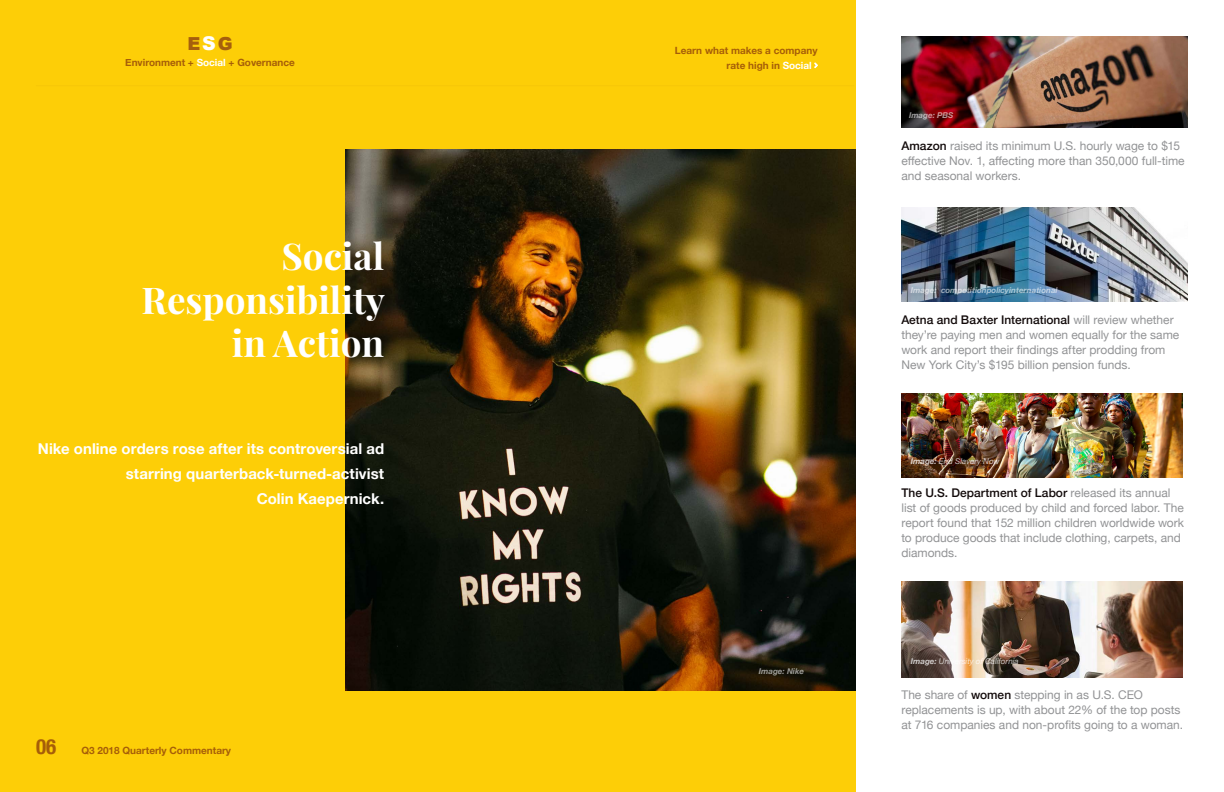
<style>
.page{position:relative;width:1224px;height:792px;background:#fff}
.page>*{position:absolute;margin:0;border:0;box-sizing:border-box;transform-origin:0 0}
.t1{font:700 36.9px/43.8px "Playfair Display";color:#fff;text-align:right}
.t2{font:900 17.9px "Arial";color:#a65f0d}
.t3{font:700 14.9px/24.9px "Helvetica Neue";letter-spacing:.005em;color:#fff;text-align:right}
.t4{font:12px/14.9px "Helvetica Neue";color:#929395}
.t5{font:700 10px/14.9px "Helvetica Neue";color:#a65e09}
.t6{font:italic 700 8px "Helvetica Neue";color:#fff}
.t7{font:italic 8px "Helvetica Neue";color:#fff}
.s1{font-size:18.9px;color:#fff}
.s2{color:#fff}
.s3{font-stretch:condensed;font-size:21px}
.s4{font-weight:500;color:#120a0a}
.s5{font-weight:700}
</style>
<div class="page">
<div style="left:0;top:0;width:855px;height:792px;background:#fdce07"></div>
<img style="left:901px;top:36px;width:287px;height:91px">
<img style="left:901px;top:207px;width:287px;height:95px">
<img style="left:901px;top:394px;width:282px;height:83px">
<img style="left:901px;top:581px;width:282px;height:97px">
<img style="left:346px;top:149px;width:509px;height:541px">
<svg style="left:814px;top:63px;width:4px;height:5px"></svg>
<hr style="left:36px;top:85px;width:818px;height:1px;background:#a65f0d">
<h2 class="t2" style="left:187px;top:30px;width:47px">E<span class="s1">S</span>G</h2>
<p class="t5" style="left:125px;top:55px;width:171px">Environment + <span class="s2">Social</span> + Governance</p>
<h1 class="t1" style="left:141px;top:234px;width:245px">Social<br>Responsibility in Action</h1>
<p class="t3" style="left:38px;top:437px;width:348px">Nike online orders rose after its controversial ad starring quarterback-turned-activist<br>Colin Kaepernick.</p>
<p class="t5" style="left:36px;top:743px;width:197px"><span class="s3">06</span> Q3 2018 Quarterly Commentary</p>
<p class="t5" style="left:727px;top:43px;width:92px;text-indent:-52px">Learn what makes a company rate high in <span class="s2">Social</span></p>
<p class="t6" style="left:759px;top:665px;width:47px">Image: Nike</p>
<p class="t6" style="left:909px;top:109px;width:46px">Image: PBS</p>
<p class="t4" style="left:901px;top:139px;width:285px"><span class="s4">Amazon</span> raised its minimum U.S. hourly wage to $15 effective Nov. 1, affecting more than 350,000 full-time and seasonal workers.</p>
<p class="t6" style="left:911px;top:284px;width:148px">Image: competitionpolicyinternational</p>
<p class="t4" style="left:901px;top:313px;width:279px"><span class="s4">Aetna and Baxter International</span> will review whether they’re paying men and women equally for the same work and report their findings after prodding from New York City’s $195 billion pension funds.</p>
<p class="t7" style="left:911px;top:456px;width:90px"><span class="s5">Image:</span> End Slavery Now</p>
<p class="t4" style="left:901px;top:486px;width:284px"><span class="s4">The U.S. Department of Labor</span> released its annual list of goods produced by child and forced labor. The report found that 152 million children worldwide work to produce goods that include clothing, carpets, and diamonds.</p>
<p class="t7" style="left:911px;top:655px;width:109px"><span class="s5">Image:</span> University of California</p>
<p class="t4" style="left:901px;top:688px;width:283px">The share of <span class="s4">women</span> stepping in as U.S. CEO replacements is up, with about 22% of the top posts at 716 companies and non-profits going to a woman.</p>
</div>
